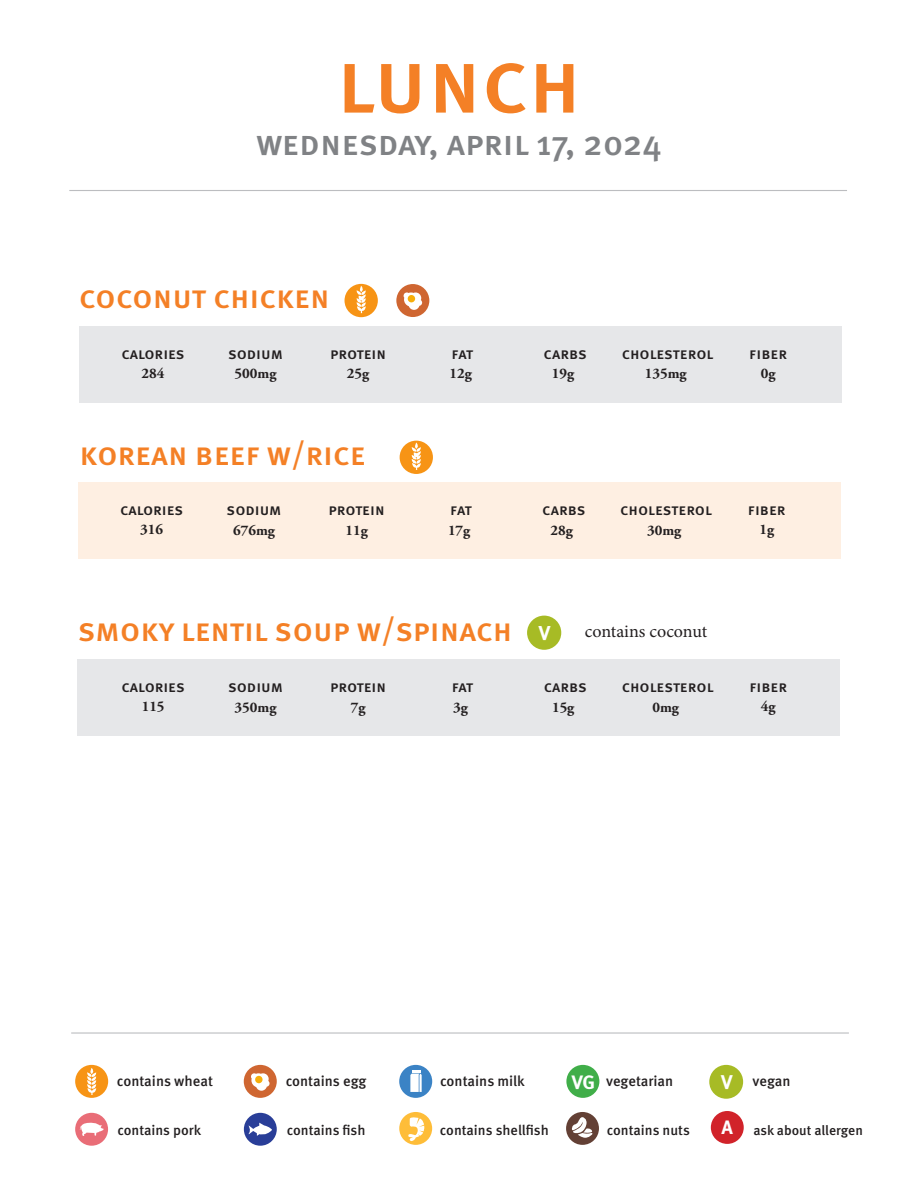
<style>
.page{position:relative;width:918px;height:1188px;background:#fff}
.page>*{position:absolute;margin:0;border:0;box-sizing:border-box;transform-origin:0 0}
.t1{font:500 89.7px "Meta OT";letter-spacing:-.01em;color:#f48026}
.t2{font:500 35.25px "Meta OT";letter-spacing:-.005em;color:#808285}
.t3{font:500 32.4px "Meta OT";color:#f48026}
.t4{font:700 20.1px "Meta OT";color:#fff}
.t5{font:18px "Minion Pro";letter-spacing:-.01em;color:#231f20}
.t6{font:500 15.9px "Meta OT";color:#231f20}
.t7{font:700 14.7px "Adobe Garamond Pro";color:#231f20}
.t8{font:500 14.55px "Meta OT";color:#231f20}
.t9{font:500 14.1px "Meta OT";color:#231f20}
.t10{font:500 13.65px "Meta OT";color:#231f20}
.s1{font-weight:700;font-size:19.35px;color:#fff}
.s2{font-weight:700;font-size:19.95px;color:#fff}
</style>
<div class="page">
<div style="left:75px;top:1065px;width:33px;height:33px;background:#f79415;border-radius:50%"></div>
<svg style="left:87px;top:1068px;width:9px;height:27px"></svg>
<div style="left:244px;top:1065px;width:33px;height:33px;background:#cf6631;border-radius:50%"></div>
<svg style="left:251px;top:1073px;width:19px;height:18px"></svg>
<div style="left:255px;top:1076px;width:8px;height:7px;background:#f7ae0a;border-radius:50%"></div>
<div style="left:399px;top:1065px;width:33px;height:33px;background:#3b83c5;border-radius:50%"></div>
<svg style="left:410px;top:1071px;width:12px;height:21px"></svg>
<div style="left:566px;top:1065px;width:33px;height:33px;background:#40ae49;border-radius:50%"></div>
<div style="left:709px;top:1065px;width:34px;height:34px;background:#a7bb25;border-radius:50%"></div>
<div style="left:399px;top:1112px;width:33px;height:33px;background:#febd39;border-radius:50%"></div>
<div style="left:566px;top:1112px;width:33px;height:33px;background:#634035;border-radius:50%"></div>
<div style="left:711px;top:1111px;width:33px;height:33px;background:#d1232a;border-radius:50%"></div>
<div style="left:75px;top:1113px;width:33px;height:33px;background:#e96d77;border-radius:50%"></div>
<svg style="left:80px;top:1122px;width:24px;height:14px"></svg>
<div style="left:244px;top:1113px;width:33px;height:33px;background:#293e98;border-radius:50%"></div>
<svg style="left:248px;top:1123px;width:24px;height:13px"></svg>
<svg style="left:408px;top:1117px;width:17px;height:24px"></svg>
<svg style="left:572px;top:1117px;width:21px;height:21px"></svg>
<div style="left:78px;top:659px;width:762px;height:77px;background:#e6e7e9"></div>
<div style="left:78px;top:483px;width:763px;height:76px;background:#feefe2"></div>
<hr style="left:69px;top:190px;width:778px;height:1px;background:#bcbdc0">
<hr style="left:71px;top:1032px;width:778px;height:2px;background:#bcbdc0">
<div style="left:79px;top:326px;width:762px;height:77px;background:#e6e7e9"></div>
<div style="left:396px;top:284px;width:33px;height:33px;background:#cf6631;border-radius:50%"></div>
<svg style="left:404px;top:292px;width:18px;height:18px"></svg>
<div style="left:408px;top:295px;width:7px;height:7px;background:#f7ae0a;border-radius:50%"></div>
<div style="left:345px;top:284px;width:33px;height:33px;background:#f79415;border-radius:50%"></div>
<svg style="left:357px;top:286px;width:9px;height:27px"></svg>
<div style="left:400px;top:441px;width:33px;height:33px;background:#f79415;border-radius:50%"></div>
<svg style="left:412px;top:442px;width:9px;height:28px"></svg>
<div style="left:527px;top:616px;width:34px;height:34px;background:#a7bb25;border-radius:50%"></div>
<p class="t1" style="left:336px;top:30px;width:247px">lunch</p>
<p class="t2" style="left:256px;top:122px;width:407px">wednesday, april 17, 2024</p>
<p class="t3" style="left:79px;top:278px;width:252px">coconut chicken</p>
<p class="t6" style="left:121px;top:344px;width:65px">calories</p>
<p class="t6" style="left:228px;top:344px;width:56px">sodium</p>
<p class="t6" style="left:330px;top:344px;width:58px">protein</p>
<p class="t6" style="left:452px;top:344px;width:23px">fat</p>
<p class="t6" style="left:544px;top:344px;width:45px">carbs</p>
<p class="t6" style="left:622px;top:344px;width:93px">cholesterol</p>
<p class="t6" style="left:749px;top:344px;width:39px">fiber</p>
<p class="t7" style="left:142px;top:365px;width:24px">284</p>
<p class="t7" style="left:235px;top:365px;width:43px">500mg</p>
<p class="t7" style="left:347px;top:365px;width:24px">25g</p>
<p class="t7" style="left:449px;top:365px;width:24px">12g</p>
<p class="t7" style="left:552px;top:365px;width:24px">19g</p>
<p class="t7" style="left:645px;top:365px;width:43px">135mg</p>
<p class="t7" style="left:761px;top:365px;width:16px">0g</p>
<p class="t3" style="left:79px;top:435px;width:288px">korean beef w/rice</p>
<p class="t6" style="left:120px;top:500px;width:65px">calories</p>
<p class="t6" style="left:227px;top:501px;width:56px">sodium</p>
<p class="t6" style="left:329px;top:501px;width:58px">protein</p>
<p class="t6" style="left:450px;top:501px;width:23px">fat</p>
<p class="t6" style="left:542px;top:500px;width:45px">carbs</p>
<p class="t6" style="left:620px;top:500px;width:93px">cholesterol</p>
<p class="t6" style="left:748px;top:500px;width:39px">fiber</p>
<p class="t7" style="left:140px;top:521px;width:24px">316</p>
<p class="t7" style="left:233px;top:521px;width:43px">676mg</p>
<p class="t7" style="left:345px;top:521px;width:24px">11g</p>
<p class="t7" style="left:448px;top:521px;width:24px">17g</p>
<p class="t7" style="left:551px;top:521px;width:24px">28g</p>
<p class="t7" style="left:647px;top:521px;width:36px">30mg</p>
<p class="t7" style="left:759px;top:521px;width:16px">1g</p>
<p class="t3" style="left:78px;top:611px;width:436px">smoky lentil soup w/spinach</p>
<p class="t4" style="left:539px;top:621px;width:13px">V</p>
<p class="t5" style="left:585px;top:620px;width:124px">contains coconut</p>
<p class="t6" style="left:121px;top:677px;width:65px">calories</p>
<p class="t6" style="left:228px;top:678px;width:56px">sodium</p>
<p class="t6" style="left:330px;top:678px;width:58px">protein</p>
<p class="t6" style="left:452px;top:678px;width:23px">fat</p>
<p class="t6" style="left:544px;top:677px;width:45px">carbs</p>
<p class="t6" style="left:622px;top:677px;width:93px">cholesterol</p>
<p class="t6" style="left:749px;top:677px;width:39px">fiber</p>
<p class="t7" style="left:142px;top:698px;width:24px">115</p>
<p class="t7" style="left:235px;top:698px;width:43px">350mg</p>
<p class="t7" style="left:351px;top:698px;width:16px">7g</p>
<p class="t7" style="left:453px;top:698px;width:16px">3g</p>
<p class="t7" style="left:552px;top:698px;width:24px">15g</p>
<p class="t7" style="left:652px;top:698px;width:28px">0mg</p>
<p class="t7" style="left:761px;top:698px;width:16px">4g</p>
<p class="t8" style="left:117px;top:1073px;width:98px">contains wheat</p>
<p class="t8" style="left:286px;top:1073px;width:82px">contains egg</p>
<p class="t8" style="left:440px;top:1073px;width:86px">contains milk</p>
<p class="t8" style="left:572px;top:1073px;width:103px"><span class="s1">VG</span> vegetarian</p>
<p class="t8" style="left:721px;top:1073px;width:71px"><span class="s2">V</span> vegan</p>
<p class="t9" style="left:117px;top:1122px;width:85px">contains pork</p>
<p class="t9" style="left:287px;top:1122px;width:80px">contains fish</p>
<p class="t9" style="left:440px;top:1122px;width:110px">contains shellfish</p>
<p class="t9" style="left:607px;top:1122px;width:85px">contains nuts</p>
<p class="t10" style="left:722px;top:1122px;width:143px"><span class="s1">A</span> ask about allergen</p>
</div>
